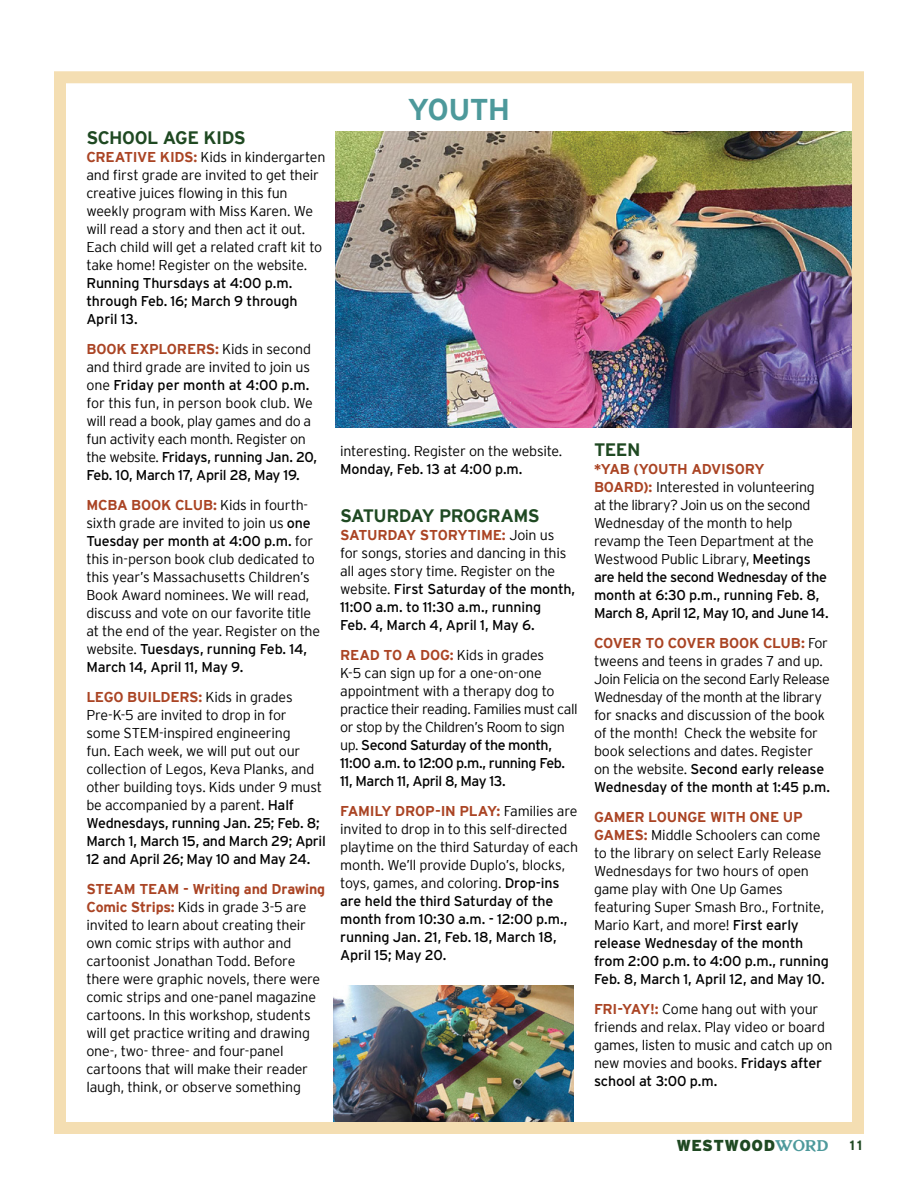
<style>
.page{position:relative;width:918px;height:1188px;background:#fff}
.page>*{position:absolute;margin:0;border:0;box-sizing:border-box;transform-origin:0 0}
.t1{font:700 30px "Interstate";letter-spacing:-.025em;color:#4d999b}
.t2{font:700 18px "Interstate Plus";letter-spacing:-.03em;color:#1f4922}
.t3{font:900 15.9px "Interstate";letter-spacing:.025em;color:#1f4922}
.t4{font:300 14.25px/18px "Interstate Plus";letter-spacing:-.015em;color:#000}
.t5{font:14.25px/18px "Interstate";letter-spacing:-.02em;color:#000}
.t6{font:700 13.5px "Interstate";color:#1f4922}
.s1{font-weight:700;color:#aa4424}
.s2{font-family:"Interstate Plus";font-weight:300}
.s3{font-family:"Interstate";font-weight:400}
.s4{font-family:"Parkinson";font-weight:700;font-size:14.4px;color:#4d999b}
</style>
<div class="page">
<img style="left:333px;top:986px;width:240px;height:135px">
<img style="left:336px;top:132px;width:515px;height:296px">
<div style="left:54px;top:71px;width:810px;height:1063px;border:12px solid #f4deb2"></div>
<p class="t2" style="left:86px;top:128px;width:161px">SCHOOL AGE KIDS</p>
<p class="t4" style="left:86px;top:148px;width:241px"><span class="s1">CREATIVE KIDS:</span> Kids in kindergarten and first grade are invited to get their creative juices flowing in this fun weekly program with Miss Karen. We will read a story and then act it out.<br>Each child will get a related craft kit to take home! Register on the website.</p>
<p class="t5" style="left:86px;top:274px;width:213px">Running Thursdays at 4:00 p.m. through Feb. 16; March 9 through<br>April 13.</p>
<p class="t4" style="left:86px;top:340px;width:226px"><span class="s1">BOOK EXPLORERS:</span> Kids in second and third grade are invited to join us</p>
<p class="t5" style="left:86px;top:376px;width:225px"><span class="s2">one</span> Friday per month at 4:00 p.m.</p>
<p class="t4" style="left:86px;top:394px;width:228px;text-align:justify">for this fun, in person book club. We will read a book, play games and do a fun activity each month. Register on</p>
<p class="t5" style="left:86px;top:448px;width:232px"><span class="s2">the website.</span> Fridays, running Jan. 20,<br>Feb. 10, March 17, April 28, May 19.</p>
<p class="t4" style="left:86px;top:496px;width:226px"><span class="s1">MCBA BOOK CLUB:</span> Kids in fourth&shy;sixth grade are invited to join us <span class="s3">one</span></p>
<p class="t5" style="left:86px;top:532px;width:228px">Tuesday per month at 4:00 p.m. <span class="s2">for</span></p>
<p class="t4" style="left:86px;top:550px;width:235px">this in-person book club dedicated to this year’s Massachusetts Children’s Book Award nominees. We will read, discuss and vote on our favorite title at the end of the year. Register on the</p>
<p class="t5" style="left:86px;top:640px;width:222px"><span class="s2">website.</span> Tuesdays, running Feb. 14,<br>March 14, April 11, May 9.</p>
<p class="t4" style="left:86px;top:688px;width:237px"><span class="s1">LEGO BUILDERS:</span> Kids in grades Pre-K-5 are invited to drop in for some STEM-inspired engineering<br>fun. Each week, we will put out our collection of Legos, Keva Planks, and other building toys. Kids under 9 must be accompanied by a parent. <span class="s3">Half</span></p>
<p class="t5" style="left:86px;top:814px;width:241px">Wednesdays, running Jan. 25; Feb. 8;<br>March 1, March 15, and March 29; April<br>12 and April 26; May 10 and May 24.</p>
<p class="t4" style="left:86px;top:880px;width:240px"><span class="s1">STEAM TEAM - Writing and Drawing Comic Strips:</span> Kids in grade 3-5 are invited to learn about creating their own comic strips with author and cartoonist Jonathan Todd. Before there were graphic novels, there were comic strips and one-panel magazine cartoons. In this workshop, students will get practice writing and drawing one-, two- three- and four-panel cartoons that will make their reader laugh, think, or observe something</p>
<h1 class="t1" style="left:408px;top:93px;width:104px">YOUTH</h1>
<p class="t4" style="left:340px;top:442px;width:224px">interesting. Register on the website.</p>
<p class="t5" style="left:340px;top:460px;width:184px">Monday, Feb. 13 at 4:00 p.m.</p>
<p class="t2" style="left:340px;top:506px;width:201px">SATURDAY PROGRAMS</p>
<p class="t4" style="left:340px;top:526px;width:228px"><span class="s1">SATURDAY STORYTIME:</span> Join us for songs, stories and dancing in this all ages story time. Register on the</p>
<p class="t5" style="left:340px;top:580px;width:236px"><span class="s2">website.</span> First Saturday of the month,<br>11:00 a.m. to 11:30 a.m., running<br>Feb. 4, March 4, April 1, May 6.</p>
<p class="t4" style="left:340px;top:646px;width:239px"><span class="s1">READ TO A DOG:</span> Kids in grades<br>K-5 can sign up for a one-on-one appointment with a therapy dog to practice their reading. Families must call or stop by the Children’s Room to sign</p>
<p class="t5" style="left:340px;top:736px;width:226px"><span class="s2">up.</span> Second Saturday of the month,<br>11:00 a.m. to 12:00 p.m., running Feb.<br>11, March 11, April 8, May 13.</p>
<p class="t4" style="left:340px;top:802px;width:239px"><span class="s1">FAMILY DROP-IN PLAY:</span> Families are invited to drop in to this self-directed playtime on the third Saturday of each month. We’ll provide Duplo’s, blocks, toys, games, and coloring. <span class="s3">Drop-ins</span></p>
<p class="t5" style="left:340px;top:892px;width:229px">are held the third Saturday of the month from 10:30 a.m. - 12:00 p.m., running Jan. 21, Feb. 18, March 18,<br>April 15; May 20.</p>
<p class="t2" style="left:594px;top:440px;width:48px">TEEN</p>
<p class="t4" style="left:594px;top:460px;width:222px"><span class="s1">*YAB (YOUTH ADVISORY<br>BOARD):</span> Interested in volunteering at the library? Join us on the second<br>Wednesday of the month to help revamp the Teen Department at the<br>Westwood Public Library, <span class="s3">Meetings</span></p>
<p class="t5" style="left:594px;top:568px;width:236px">are held the second Wednesday of the month at 6:30 p.m., running Feb. 8,<br>March 8, April 12, May 10, and June 14.</p>
<p class="t4" style="left:594px;top:634px;width:237px"><span class="s1">COVER TO COVER BOOK CLUB:</span> For tweens and teens in grades 7 and up.<br>Join Felicia on the second Early Release Wednesday of the month at the library for snacks and discussion of the book of the month! Check the website for book selections and dates. Register</p>
<p class="t5" style="left:594px;top:760px;width:238px"><span class="s2">on the website.</span> Second early release<br>Wednesday of the month at 1:45 p.m.</p>
<p class="t4" style="left:594px;top:808px;width:232px"><span class="s1">GAMER LOUNGE WITH ONE UP<br>GAMES:</span> Middle Schoolers can come to the library on select Early Release<br>Wednesdays for two hours of open game play with One Up Games featuring Super Smash Bro., Fortnite,<br>Mario Kart, and more! <span class="s3">First early</span></p>
<p class="t5" style="left:594px;top:934px;width:236px">release Wednesday of the month from 2:00 p.m. to 4:00 p.m., running<br>Feb. 8, March 1, April 12, and May 10.</p>
<p class="t4" style="left:594px;top:1000px;width:240px"><span class="s1">FRI-YAY!:</span> Come hang out with your friends and relax. Play video or board games, listen to music and catch up on new movies and books. <span class="s3">Fridays after</span></p>
<p class="t5" style="left:594px;top:1072px;width:125px">school at 3:00 p.m.</p>
<p class="t3" style="left:676px;top:1136px;width:154px">WESTWOOD<span class="s4">WORD</span></p>
<p class="t6" style="left:848px;top:1137px;width:18px">11</p>
</div>
